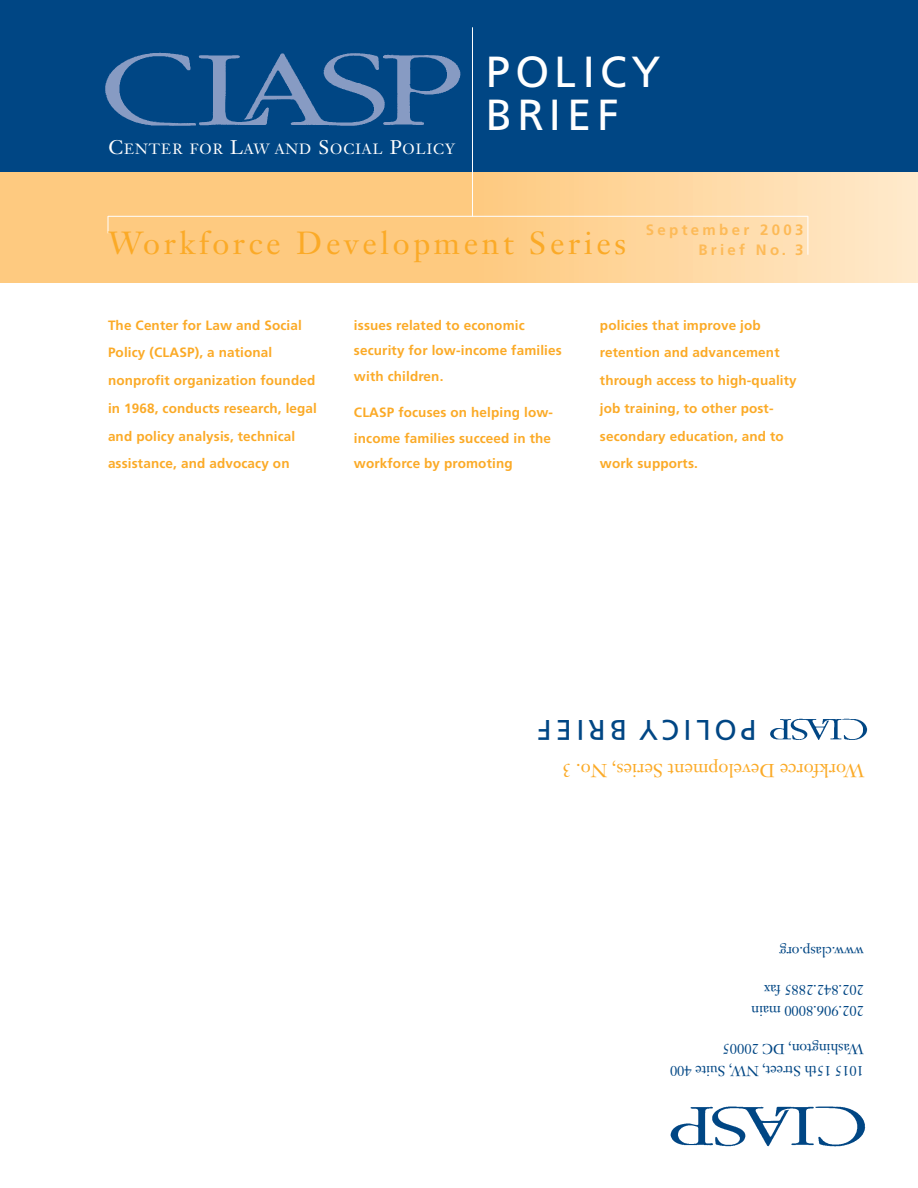
<style>
.page{position:relative;width:918px;height:1188px;background:#fff}
.page>*{position:absolute;margin:0;border:0;box-sizing:border-box;transform-origin:0 0}
.t1{font:43.5px/43.5px "Frutiger";letter-spacing:.12em;color:#fff}
.t2{font:31.5px "Janson Text";letter-spacing:.115em;color:#fbaa27}
.t3{font:28.5px "Frutiger";letter-spacing:.145em;color:#004684}
.t4{font:18.6px "Janson Text";color:#fbaa27}
.t5{font:700 15px/20.1px "Frutiger";letter-spacing:.22em;color:#fdba57;text-align:right}
.t6{font:14.7px "Janson Text";letter-spacing:.07em;color:#fff}
.t7{font:14.25px/21.8px "Janson Text";letter-spacing:-.01em;color:#004684}
.t8{font:700 13.5px/27.8px "Frutiger";letter-spacing:.01em;color:#fbaa27}
.s1{font-size:19.5px}
</style>
<div class="page">
<img style="left:770px;top:718px;width:98px;height:22px">
<img style="left:670px;top:1106px;width:196px;height:41px">
<hr style="left:472px;top:148px;width:4px;height:135px;background:#feca80">
<hr style="left:476px;top:148px;width:4px;height:135px;background:#feca80">
<hr style="left:481px;top:148px;width:4px;height:135px;background:#feca81">
<div style="left:485px;top:148px;width:5px;height:135px;background:#fecb82"></div>
<div style="left:490px;top:148px;width:5px;height:135px;background:#fecb82"></div>
<hr style="left:495px;top:148px;width:4px;height:135px;background:#fecb83">
<hr style="left:500px;top:148px;width:4px;height:135px;background:#fecb84">
<div style="left:504px;top:148px;width:5px;height:135px;background:#fecc85"></div>
<div style="left:509px;top:148px;width:5px;height:135px;background:#fecc86"></div>
<hr style="left:514px;top:148px;width:4px;height:135px;background:#fecc86">
<hr style="left:519px;top:148px;width:4px;height:135px;background:#fecd87">
<div style="left:523px;top:148px;width:5px;height:135px;background:#fecd88"></div>
<div style="left:528px;top:148px;width:5px;height:135px;background:#fece89"></div>
<hr style="left:533px;top:148px;width:4px;height:135px;background:#fece89">
<hr style="left:538px;top:148px;width:4px;height:135px;background:#fecf8a">
<div style="left:542px;top:148px;width:5px;height:135px;background:#fecf8b"></div>
<div style="left:547px;top:148px;width:5px;height:135px;background:#fecf8c"></div>
<hr style="left:552px;top:148px;width:4px;height:135px;background:#fed08d">
<hr style="left:557px;top:148px;width:4px;height:135px;background:#fed08d">
<div style="left:561px;top:148px;width:5px;height:135px;background:#ffd08e"></div>
<div style="left:566px;top:148px;width:5px;height:135px;background:#ffd08f"></div>
<hr style="left:571px;top:148px;width:4px;height:135px;background:#fed08f">
<hr style="left:576px;top:148px;width:4px;height:135px;background:#ffd190">
<div style="left:580px;top:148px;width:5px;height:135px;background:#ffd192"></div>
<div style="left:585px;top:148px;width:5px;height:135px;background:#ffd293"></div>
<hr style="left:590px;top:148px;width:4px;height:135px;background:#ffd294">
<hr style="left:595px;top:148px;width:4px;height:135px;background:#ffd294">
<div style="left:599px;top:148px;width:5px;height:135px;background:#ffd394"></div>
<div style="left:604px;top:148px;width:5px;height:135px;background:#ffd395"></div>
<hr style="left:609px;top:148px;width:4px;height:135px;background:#ffd496">
<hr style="left:614px;top:148px;width:4px;height:135px;background:#ffd497">
<div style="left:618px;top:148px;width:5px;height:135px;background:#ffd497"></div>
<div style="left:623px;top:148px;width:5px;height:135px;background:#ffd598"></div>
<hr style="left:628px;top:148px;width:4px;height:135px;background:#ffd59a">
<hr style="left:633px;top:148px;width:4px;height:135px;background:#ffd59b">
<div style="left:637px;top:148px;width:5px;height:135px;background:#ffd69b"></div>
<div style="left:642px;top:148px;width:5px;height:135px;background:#ffd69b"></div>
<div style="left:647px;top:148px;width:5px;height:135px;background:#ffd69c"></div>
<hr style="left:652px;top:148px;width:4px;height:135px;background:#ffd69e">
<div style="left:656px;top:148px;width:5px;height:135px;background:#ffd79f"></div>
<div style="left:661px;top:148px;width:5px;height:135px;background:#ffd79f"></div>
<div style="left:666px;top:148px;width:5px;height:135px;background:#ffd79f"></div>
<hr style="left:671px;top:148px;width:4px;height:135px;background:#ffd7a0">
<div style="left:675px;top:148px;width:5px;height:135px;background:#ffd7a1"></div>
<div style="left:680px;top:148px;width:5px;height:135px;background:#ffd8a3"></div>
<div style="left:685px;top:148px;width:5px;height:135px;background:#ffd8a3"></div>
<hr style="left:690px;top:148px;width:4px;height:135px;background:#ffd8a4">
<div style="left:694px;top:148px;width:5px;height:135px;background:#ffdaa6"></div>
<div style="left:699px;top:148px;width:5px;height:135px;background:#ffdaa6"></div>
<div style="left:704px;top:148px;width:5px;height:135px;background:#ffdba7"></div>
<hr style="left:709px;top:148px;width:4px;height:135px;background:#ffdba7">
<div style="left:713px;top:148px;width:5px;height:135px;background:#ffdba9"></div>
<div style="left:718px;top:148px;width:5px;height:135px;background:#ffdcaa"></div>
<div style="left:723px;top:148px;width:5px;height:135px;background:#ffdcaa"></div>
<hr style="left:728px;top:148px;width:4px;height:135px;background:#ffdcaa">
<div style="left:732px;top:148px;width:5px;height:135px;background:#ffdcac"></div>
<div style="left:737px;top:148px;width:5px;height:135px;background:#ffdcad"></div>
<div style="left:742px;top:148px;width:5px;height:135px;background:#ffddad"></div>
<hr style="left:747px;top:148px;width:4px;height:135px;background:#ffddaf">
<div style="left:751px;top:148px;width:5px;height:135px;background:#ffdeaf"></div>
<div style="left:756px;top:148px;width:5px;height:135px;background:#ffdeaf"></div>
<div style="left:761px;top:148px;width:5px;height:135px;background:#ffdeb1"></div>
<hr style="left:766px;top:148px;width:4px;height:135px;background:#ffdfb2">
<div style="left:770px;top:148px;width:5px;height:135px;background:#ffdfb3"></div>
<div style="left:775px;top:148px;width:5px;height:135px;background:#ffe0b4"></div>
<div style="left:780px;top:148px;width:5px;height:135px;background:#ffe0b4"></div>
<hr style="left:785px;top:148px;width:4px;height:135px;background:#ffe0b6">
<div style="left:789px;top:148px;width:5px;height:135px;background:#ffe0b6"></div>
<div style="left:794px;top:148px;width:5px;height:135px;background:#ffe0b6"></div>
<div style="left:799px;top:148px;width:5px;height:135px;background:#ffe2b8"></div>
<hr style="left:804px;top:148px;width:4px;height:135px;background:#ffe2b9">
<hr style="left:809px;top:148px;width:4px;height:135px;background:#ffe2ba">
<div style="left:813px;top:148px;width:5px;height:135px;background:#ffe2bb"></div>
<div style="left:818px;top:148px;width:5px;height:135px;background:#ffe3bb"></div>
<hr style="left:823px;top:148px;width:4px;height:135px;background:#ffe3bc">
<hr style="left:828px;top:148px;width:4px;height:135px;background:#ffe3bd">
<div style="left:832px;top:148px;width:5px;height:135px;background:#ffe4be"></div>
<div style="left:837px;top:148px;width:5px;height:135px;background:#ffe4be"></div>
<hr style="left:842px;top:148px;width:4px;height:135px;background:#ffe4c0">
<hr style="left:847px;top:148px;width:4px;height:135px;background:#ffe5c1">
<div style="left:851px;top:148px;width:5px;height:135px;background:#ffe5c1"></div>
<div style="left:856px;top:148px;width:5px;height:135px;background:#ffe6c2"></div>
<hr style="left:861px;top:148px;width:4px;height:135px;background:#ffe6c3">
<hr style="left:866px;top:148px;width:4px;height:135px;background:#ffe6c4">
<div style="left:870px;top:148px;width:5px;height:135px;background:#ffe7c5"></div>
<div style="left:875px;top:148px;width:5px;height:135px;background:#ffe7c6"></div>
<hr style="left:880px;top:148px;width:4px;height:135px;background:#ffe8c7">
<hr style="left:885px;top:148px;width:4px;height:135px;background:#ffe8c7">
<div style="left:889px;top:148px;width:5px;height:135px;background:#ffe8c8"></div>
<div style="left:894px;top:148px;width:5px;height:135px;background:#ffe9c8"></div>
<hr style="left:899px;top:148px;width:4px;height:135px;background:#ffe9ca">
<hr style="left:904px;top:148px;width:4px;height:135px;background:#ffeacb">
<div style="left:908px;top:148px;width:5px;height:135px;background:#ffeacc"></div>
<div style="left:913px;top:148px;width:5px;height:135px;background:#ffeacc"></div>
<div style="left:0;top:148px;width:472px;height:135px;background:#feca80"></div>
<div style="left:0;top:0;width:918px;height:171px;background:#004684"></div>
<img style="left:105px;top:52px;width:356px;height:74px">
<hr style="left:472px;top:27px;width:1px;height:190px;background:#fff">
<svg style="left:108px;top:217px;width:1px;height:16px"></svg>
<hr style="left:108px;top:216px;width:700px;height:1px;background:#fff">
<p class="t6" style="left:108px;top:143px;width:348px"><span class="s1">C</span>ENTER FOR <span class="s1">L</span>AW AND <span class="s1">S</span>OCIAL <span class="s1">P</span>OLICY</p>
<h1 class="t1" style="left:486px;top:53px;width:176px">POLICY<br>BRIEF</h1>
<h2 class="t2" style="left:108px;top:231px;width:520px">Workforce Development Series</h2>
<p class="t5" style="left:646px;top:220px;width:159px">September 2003<br>Brief No. 3</p>
<p class="t8" style="left:108px;top:312px;width:211px">The Center for Law and Social<br>Policy (CLASP), a national nonprofit organization founded in 1968, conducts research, legal and policy analysis, technical assistance, and advocacy on</p>
<p class="t8" style="left:354px;top:313px;width:209px;line-height:25.7px">issues related to economic security for low-income families with children.</p>
<p class="t8" style="left:354px;top:401px;width:201px;line-height:25.7px">CLASP focuses on helping low&shy;income families succeed in the workforce by promoting</p>
<p class="t8" style="left:600px;top:312px;width:198px">policies that improve job retention and advancement through access to high-quality job training, to other post&shy;secondary education, and to work supports.</p>
<h3 class="t3" style="left:757px;top:741px;width:221px;rotate:-180deg">POLICY BRIEF</h3>
<h3 class="t4" style="left:865px;top:778px;width:304px;rotate:-180deg">Workforce Development Series, No. 3</h3>
<p class="t7" style="left:864px;top:961px;width:86px;rotate:-180deg">www.clasp.org</p>
<p class="t7" style="left:864px;top:1021px;width:114px;rotate:-180deg">202.906.8000 main<br>202.842.2885 fax</p>
<p class="t7" style="left:864px;top:1081px;width:195px;rotate:-180deg">1015 15th Street, NW, Suite 400<br>Washington, DC 20005</p>
</div>
